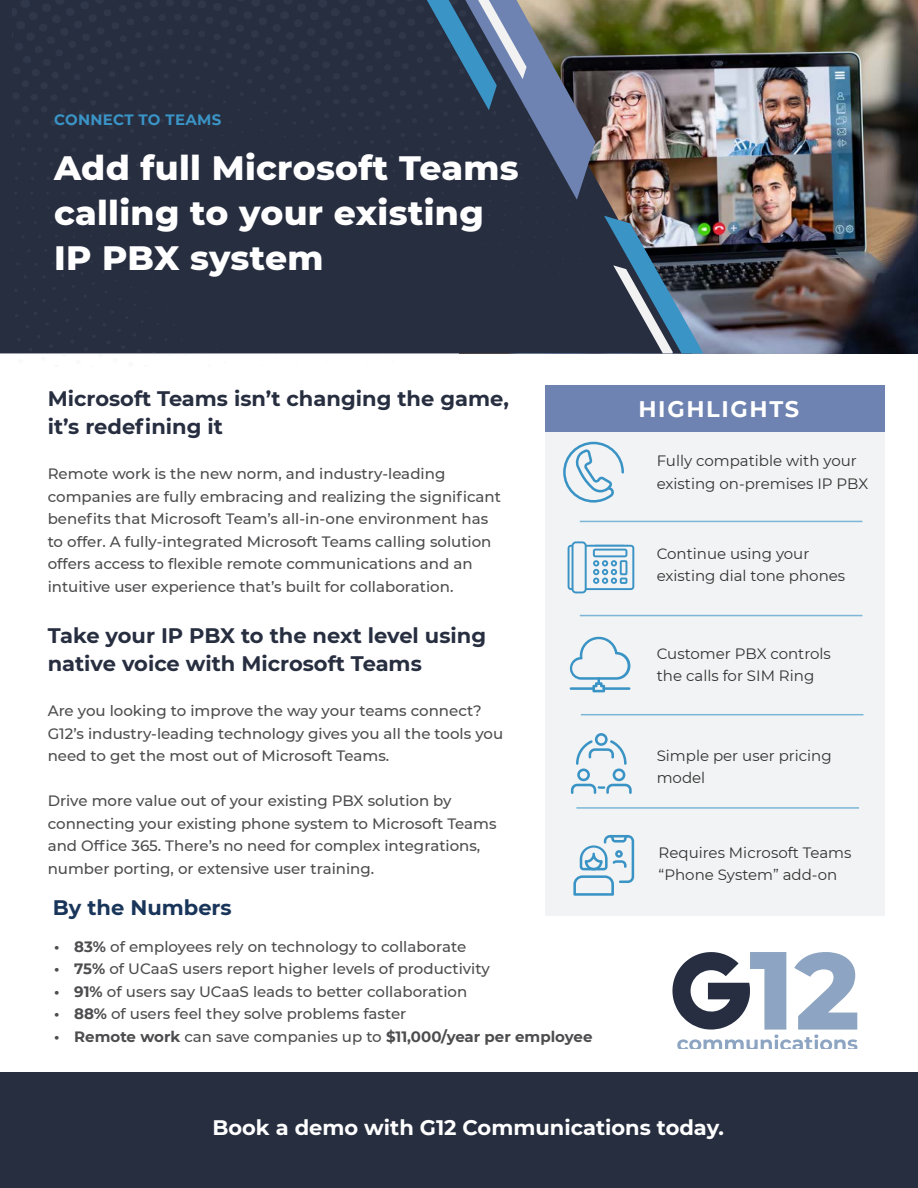
<style>
.page{position:relative;width:918px;height:1188px;background:#fff}
.page>*{position:absolute;margin:0;border:0;box-sizing:border-box;transform-origin:0 0}
.t1{font:800 34.5px/45px "Montserrat";letter-spacing:.01em;color:#fff}
.t2{font:700 22.5px "Montserrat";letter-spacing:.075em;color:#fff}
.t3{font:700 21px/28.5px "Montserrat";color:#272e40}
.t4{font:700 21px "Montserrat";color:#fff}
.t5{font:700 21px "Montserrat";color:#19355a}
.t6{font:500 15px/22.5px "Montserrat";color:#4d4d4f}
.t7{font:15px/22.5px "Montserrat";color:#343231}
.t8{font:700 15px "Montserrat";color:#4d4d4f}
.t9{font:700 15px "Montserrat";letter-spacing:.02em;color:#3a94c6}
.s1{font-weight:700}
.s2{font-weight:500}
</style>
<div class="page">
<img style="left:837px;top:0;width:81px;height:353px">
<img style="left:13px;top:0;width:824px;height:354px">
<div style="left:545px;top:386px;width:339px;height:530px;background:#f1f3f4"></div>
<div style="left:545px;top:386px;width:339px;height:46px;background:#6e83b1"></div>
<div style="left:0;top:1072px;width:918px;height:116px;background:#272e40"></div>
<hr style="left:580px;top:521px;width:282px;height:1px;background:#3a94c6">
<hr style="left:580px;top:615px;width:282px;height:1px;background:#3a94c6">
<hr style="left:581px;top:714px;width:283px;height:1px;background:#3a94c6">
<hr style="left:576px;top:807px;width:283px;height:2px;background:#3a94c6">
<svg style="left:427px;top:0;width:168px;height:200px;background:#48556a"></svg>
<svg style="left:672px;top:952px;width:185px;height:97px"></svg>
<img style="left:604px;top:216px;width:99px;height:137px">
<svg style="left:571px;top:733px;width:61px;height:61px"></svg>
<svg style="left:568px;top:541px;width:66px;height:52px"></svg>
<svg style="left:573px;top:835px;width:61px;height:61px"></svg>
<svg style="left:569px;top:636px;width:61px;height:56px"></svg>
<hr style="left:603px;top:687px;width:27px;height:3px;background:#3a93c5">
<hr style="left:570px;top:687px;width:25px;height:3px;background:#3a93c5">
<svg style="left:563px;top:442px;width:61px;height:61px"></svg>
<p class="t9" style="left:54px;top:109px;width:169px">CONNECT TO TEAMS</p>
<h1 class="t1" style="left:54px;top:144px;width:466px">Add full Microsoft Teams calling to your existing<br>IP PBX system</h1>
<h3 class="t3" style="left:48px;top:383px;width:463px">Microsoft Teams isn’t changing the game, it’s redefining it</h3>
<p class="t6" style="left:48px;top:462px;width:455px">Remote work is the new norm, and industry-leading companies are fully embracing and realizing the significant benefits that Microsoft Team’s all-in-one environment has to offer. A fully-integrated Microsoft Teams calling solution offers access to flexible remote communications and an intuitive user experience that’s built for collaboration.</p>
<h3 class="t3" style="left:48px;top:620px;width:440px">Take your IP PBX to the next level using native voice with Microsoft Teams</h3>
<p class="t6" style="left:48px;top:699px;width:457px">Are you looking to improve the way your teams connect?<br>G12’s industry-leading technology gives you all the tools you need to get the most out of Microsoft Teams.</p>
<p class="t6" style="left:48px;top:789px;width:450px">Drive more value out of your existing PBX solution by connecting your existing phone system to Microsoft Teams and Office 365. There’s no need for complex integrations, number porting, or extensive user training.</p>
<h3 class="t5" style="left:53px;top:892px;width:180px">By the Numbers</h3>
<p class="t6" style="left:54px;top:935px;width:414px"><span class="s1">• 83%</span> of employees rely on technology to collaborate</p>
<p class="t6" style="left:54px;top:957px;width:437px"><span class="s1">• 75%</span> of UCaaS users report higher levels of productivity</p>
<p class="t6" style="left:54px;top:980px;width:415px"><span class="s1">• 91%</span> of users say UCaaS leads to better collaboration</p>
<p class="t6" style="left:54px;top:1002px;width:354px"><span class="s1">• 88%</span> of users feel they solve problems faster</p>
<p class="t8" style="left:54px;top:1026px;width:540px">• Remote work <span class="s2">can save companies up to</span> $11,000/year per employee</p>
<h2 class="t2" style="left:638px;top:392px;width:162px">HIGHLIGHTS</h2>
<p class="t7" style="left:657px;top:449px;width:213px">Fully compatible with your existing on-premises IP PBX</p>
<p class="t7" style="left:657px;top:542px;width:190px">Continue using your existing dial tone phones</p>
<p class="t7" style="left:657px;top:642px;width:176px">Customer PBX controls the calls for SIM Ring</p>
<p class="t7" style="left:657px;top:744px;width:177px">Simple per user pricing model</p>
<p class="t7" style="left:659px;top:840px;width:194px">Requires Microsoft Teams “Phone System” add-on</p>
<h3 class="t4" style="left:212px;top:1112px;width:513px">Book a demo with G12 Communications today.</h3>
</div>
